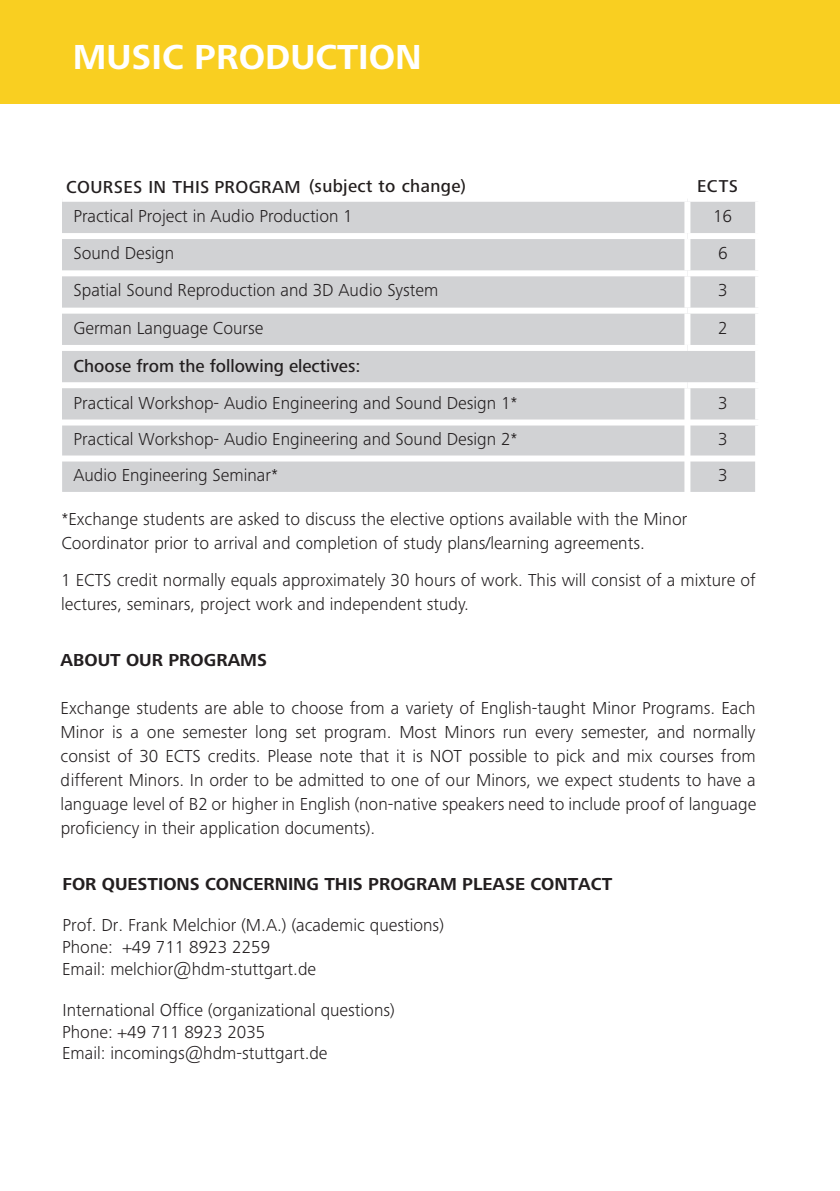
<style>
.page{position:relative;width:840px;height:1191px;background:#fff}
.page>*{position:absolute;margin:0;border:0;box-sizing:border-box;transform-origin:0 0}
.t1{font:700 36px "Hd M Frutiger Next Pro";color:#fff}
.t2{font:300 18px/24px "Hd M Frutiger Next Pro";color:#231f20}
.t3{font:700 18px "Hd M Frutiger Next Pro";color:#231f20}
.t4{font:500 18px "Hd M Frutiger Next Pro";letter-spacing:.02em;color:#231f20}
.t5{font:500 18px "Hd M Frutiger Next Pro";color:#231f20}
.s1{color:#221d1c}
</style>
<div class="page">
<div style="left:1px;top:0;width:839px;height:104px;background:#f9cf21"></div>
<div style="left:62px;top:202px;width:693px;height:290px;background:#d1d2d4"></div>
<div style="left:687px;top:270px;width:74px;height:6px;background:#fff"></div>
<div style="left:687px;top:233px;width:74px;height:6px;background:#fff"></div>
<div style="left:58px;top:308px;width:629px;height:6px;background:#fff"></div>
<div style="left:687px;top:308px;width:74px;height:6px;background:#fff"></div>
<div style="left:60px;top:345px;width:627px;height:6px;background:#fff"></div>
<div style="left:687px;top:345px;width:74px;height:6px;background:#fff"></div>
<div style="left:57px;top:382px;width:630px;height:6px;background:#fff"></div>
<div style="left:687px;top:382px;width:74px;height:6px;background:#fff"></div>
<div style="left:57px;top:420px;width:630px;height:6px;background:#fff"></div>
<div style="left:58px;top:456px;width:701px;height:6px;background:#fff"></div>
<div style="left:687px;top:420px;width:74px;height:6px;background:#fff"></div>
<div style="left:684px;top:202px;width:6px;height:31px;background:#fff"></div>
<div style="left:57px;top:233px;width:630px;height:6px;background:#fff"></div>
<div style="left:684px;top:239px;width:6px;height:31px;background:#fff"></div>
<div style="left:58px;top:270px;width:629px;height:6px;background:#fff"></div>
<div style="left:684px;top:276px;width:6px;height:32px;background:#fff"></div>
<div style="left:684px;top:314px;width:6px;height:31px;background:#fff"></div>
<div style="left:684px;top:388px;width:6px;height:111px;background:#fff"></div>
<h1 class="t1" style="left:73px;top:43px;width:350px">MUSIC PRODUCTION</h1>
<p class="t4" style="left:66px;top:180px;width:401px">COURSES IN THIS PROGRAM <span class="s1">(subject to change)</span></p>
<p class="t4" style="left:697px;top:179px;width:42px">ECTS</p>
<p class="t2" style="left:73px;top:206px;width:281px">Practical Project in Audio Production 1</p>
<p class="t2" style="left:713px;top:206px;width:21px">16</p>
<p class="t2" style="left:73px;top:243px;width:102px">Sound Design</p>
<p class="t2" style="left:718px;top:243px;width:11px">6</p>
<p class="t2" style="left:73px;top:281px;width:366px">Spatial Sound Reproduction and 3D Audio System</p>
<p class="t2" style="left:718px;top:281px;width:11px">3</p>
<p class="t2" style="left:73px;top:318px;width:192px">German Language Course</p>
<p class="t5" style="left:73px;top:359px;width:289px">Choose from the following electives:</p>
<p class="t2" style="left:718px;top:318px;width:11px">2</p>
<p class="t2" style="left:73px;top:387px;width:446px;line-height:36px">Practical Workshop- Audio Engineering and Sound Design 1*<br>Practical Workshop- Audio Engineering and Sound Design 2*</p>
<p class="t2" style="left:718px;top:387px;width:11px;line-height:35.6px">3<br>3</p>
<p class="t2" style="left:73px;top:465px;width:206px">Audio Engineering Seminar*</p>
<p class="t2" style="left:718px;top:465px;width:11px">3</p>
<p class="t2" style="left:61px;top:509px;width:627px">*Exchange students are asked to discuss the elective options available with the Minor<br>Coordinator prior to arrival and completion of study plans/learning agreements.</p>
<p class="t2" style="left:61px;top:570px;width:696px">1 ECTS credit normally equals approximately 30 hours of work. This will consist of a mixture of lectures, seminars, project work and independent study.</p>
<p class="t3" style="left:61px;top:653px;width:208px">ABOUT OUR PROGRAMS</p>
<p class="t2" style="left:61px;top:698px;width:697px;text-align:justify">Exchange students are able to choose from a variety of English-taught Minor Programs. Each Minor is a one semester long set program. Most Minors run every semester, and normally consist of 30 ECTS credits. Please note that it is NOT possible to pick and mix courses from different Minors. In order to be admitted to one of our Minors, we expect students to have a language level of B2 or higher in English (non-native speakers need to include proof of language proficiency in their application documents).</p>
<p class="t3" style="left:62px;top:877px;width:551px">FOR QUESTIONS CONCERNING THIS PROGRAM PLEASE CONTACT</p>
<p class="t2" style="left:62px;top:917px;width:383px;line-height:21.6px">Prof. Dr. Frank Melchior (M.A.) (academic questions)<br>Phone: +49 711 8923 2259<br>Email: melchior@hdm-stuttgart.de</p>
<p class="t2" style="left:62px;top:1001px;width:334px;line-height:21.6px">International Office (organizational questions)<br>Phone: +49 711 8923 2035<br>Email: incomings@hdm-stuttgart.de</p>
</div>
